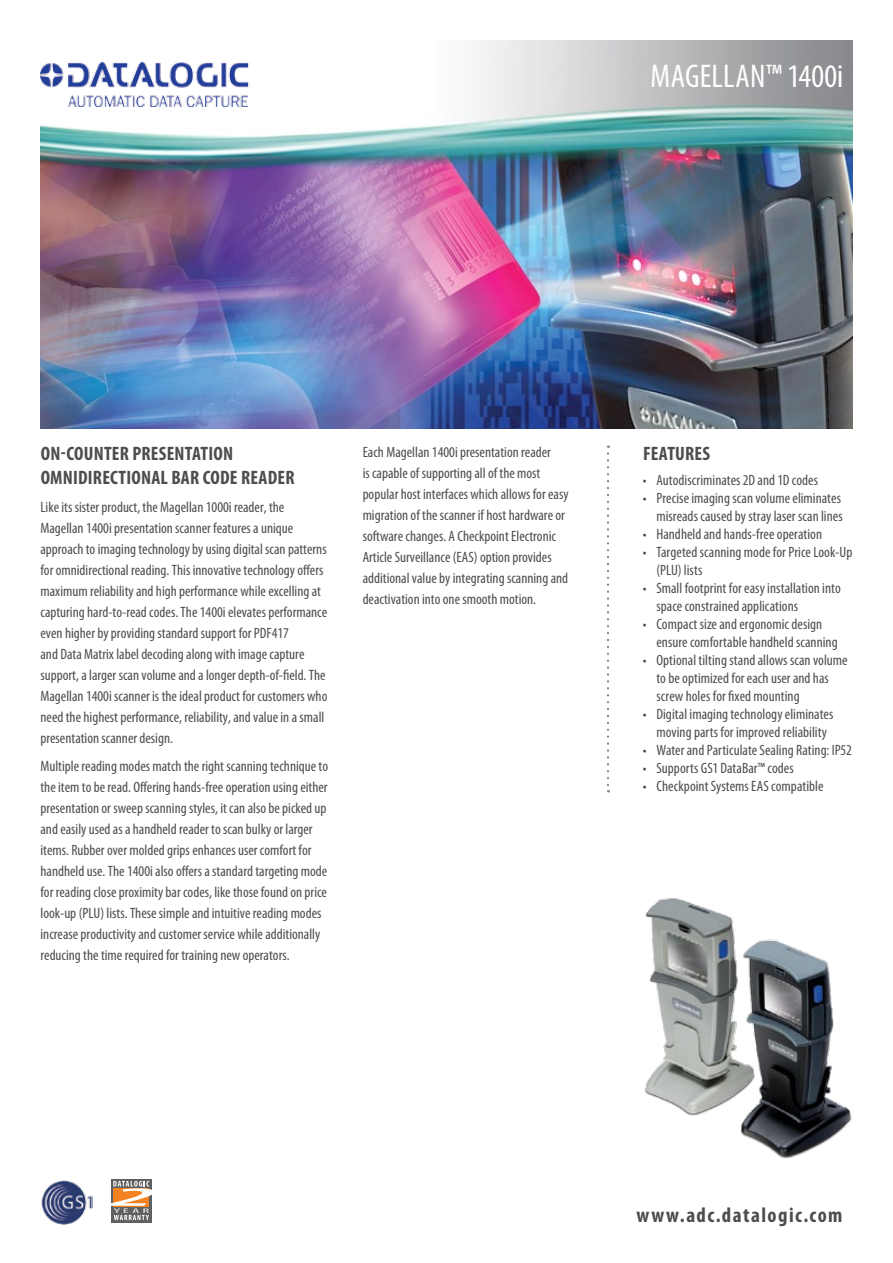
<style>
.page{position:relative;width:893px;height:1263px;background:#fff}
.page>*{position:absolute;margin:0;border:0;box-sizing:border-box;transform-origin:0 0}
.t1{font:condensed 33px "Myriad Pro";letter-spacing:.005em;color:#fff}
.t2{font:700 condensed 21px "Myriad Pro";letter-spacing:.07em;color:#4d4d4f}
.t3{font:700 condensed 19.5px/24px "Myriad Pro";letter-spacing:.01em;color:#4d4d4f}
.t4{font:condensed 15px/21px "Myriad Pro";color:#4d4d4f}
</style>
<div class="page">
<img style="left:40px;top:41px;width:812px;height:387px">
<img style="left:40px;top:63px;width:220px;height:43px">
<svg style="left:607px;top:446px;width:2px;height:346px"></svg>
<img style="left:41px;top:1180px;width:51px;height:45px">
<div style="left:111px;top:1179px;width:40px;height:43px;background:#5f6062"></div>
<svg style="left:111px;top:1181px;width:41px;height:39px"></svg>
<img style="left:644px;top:898px;width:208px;height:261px">
<h1 class="t1" style="left:650px;top:56px;width:35px">Magella</h1>
<h1 class="t1" style="left:750px;top:56px;width:95px">n™ 1400i</h1>
<h3 class="t3" style="left:41px;top:441px;width:255px">ON-COUNTER PRESENTATION<br>OMNIDIRECTIONAL BAR CODE READER</h3>
<p class="t4" style="left:40px;top:496px;width:288px">Like its sister product, the Magellan 1000i reader, the Magellan 1400i presentation scanner features a unique approach to imaging technology by using digital scan patterns for omnidirectional reading. This innovative technology offers maximum reliability and high performance while excelling at capturing hard-to-read codes. The 1400i elevates performance even higher by providing standard support for PDF417<br>and Data Matrix label decoding along with image capture support, a larger scan volume and a longer depth-of-field. The Magellan 1400i scanner is the ideal product for customers who need the highest performance, reliability, and value in a small presentation scanner design.</p>
<p class="t4" style="left:40px;top:755px;width:289px">Multiple reading modes match the right scanning technique to the item to be read. Offering hands-free operation using either presentation or sweep scanning styles, it can also be picked up and easily used as a handheld reader to scan bulky or larger items. Rubber over molded grips enhances user comfort for handheld use. The 1400i also offers a standard targeting mode for reading close proximity bar codes, like those found on price look-up (PLU) lists. These simple and intuitive reading modes increase productivity and customer service while additionally reducing the time required for training new operators.</p>
<p class="t4" style="left:363px;top:441px;width:207px">Each Magellan 1400i presentation reader<br>is capable of supporting all of the most popular host interfaces which allows for easy migration of the scanner if host hardware or software changes. A Checkpoint Electronic Article Surveillance (EAS) option provides additional value by integrating scanning and deactivation into one smooth motion.</p>
<h3 class="t3" style="left:643px;top:441px;width:69px">FEATURES</h3>
<p class="t4" style="left:643px;top:469px;width:177px">• Autodiscriminates 2D and 1D codes</p>
<p class="t4" style="left:643px;top:489px;width:201px;line-height:18px;text-align:right">• Precise imaging scan volume eliminates misreads caused by stray laser scan lines</p>
<p class="t4" style="left:643px;top:523px;width:181px">• Handheld and hands-free operation</p>
<p class="t4" style="left:656px;top:543px;width:197px;line-height:18px;text-indent:-14px">• Targeted scanning mode for Price Look-Up (PLU) lists</p>
<p class="t4" style="left:656px;top:579px;width:186px;line-height:18px;text-indent:-14px">• Small footprint for easy installation into space constrained applications</p>
<p class="t4" style="left:656px;top:615px;width:183px;line-height:18px;text-indent:-14px">• Compact size and ergonomic design ensure comfortable handheld scanning</p>
<p class="t4" style="left:656px;top:651px;width:193px;line-height:18px;text-indent:-14px">• Optional tilting stand allows scan volume to be optimized for each user and has screw holes for fixed mounting</p>
<p class="t4" style="left:643px;top:705px;width:192px;line-height:18px;text-align:center">• Digital imaging technology eliminates moving parts for improved reliability</p>
<p class="t4" style="left:643px;top:739px;width:211px">• Water and Particulate Sealing Rating: IP52</p>
<p class="t4" style="left:643px;top:757px;width:152px">• Supports GS1 DataBar™ codes</p>
<p class="t4" style="left:643px;top:775px;width:182px">• Checkpoint Systems EAS compatible</p>
<h2 class="t2" style="left:636px;top:1201px;width:208px">WWW.ADC.DATALOGIC.COM</h2>
</div>
